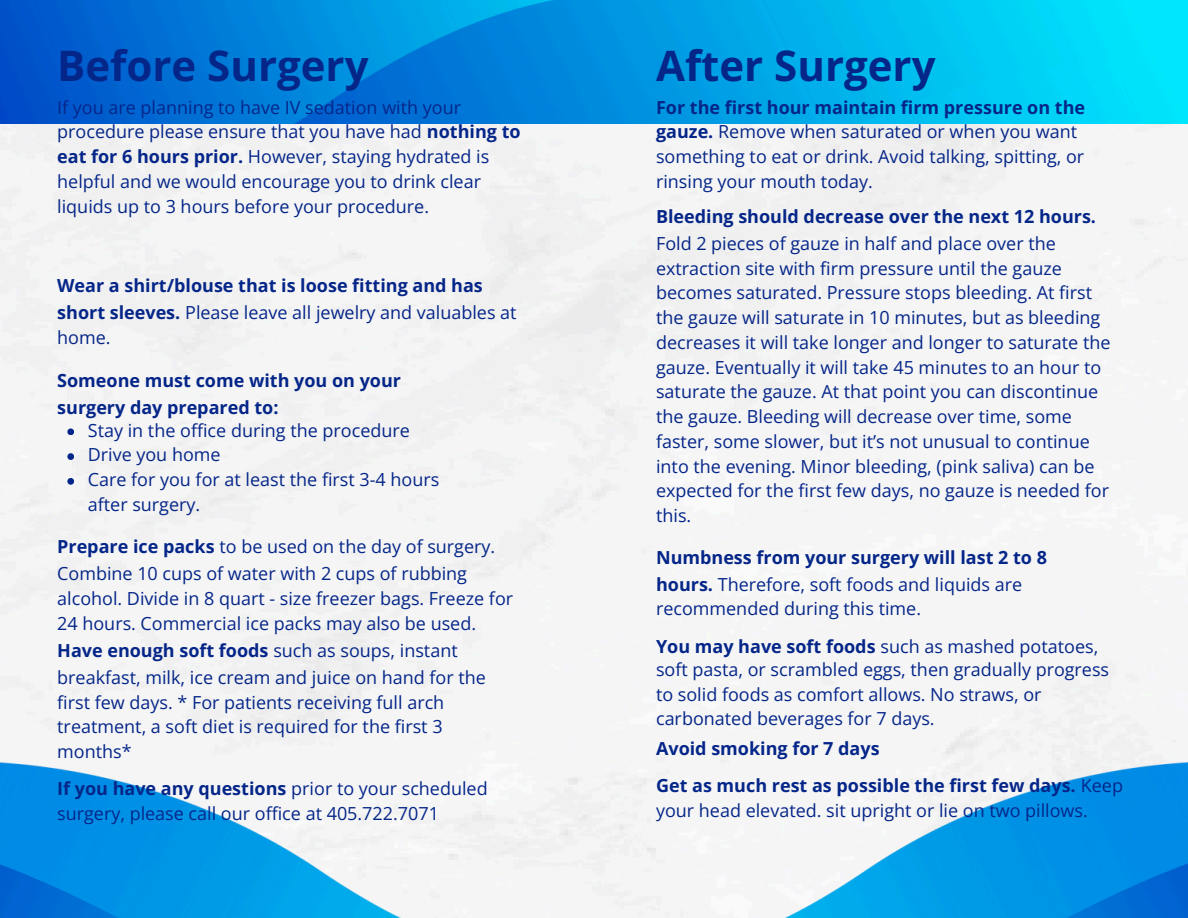
<style>
.page{position:relative;width:1188px;height:918px;background:#fff}
.page>*{position:absolute;margin:0;border:0;box-sizing:border-box;transform-origin:0 0}
.t1{font:700 42px "Open Sans";color:#052689}
.t2{font:18px/24.8px "Open Sans";color:#052689}
.t3{font:700 18px/27px "Open Sans";color:#052689}
.s1{font-weight:700}
.s2{font-weight:400}
</style>
<div class="page">
<img style="left:0;top:0;width:1188px;height:124px">
<img style="left:0;top:762px;width:1188px;height:156px">
<svg style="left:67px;top:428px;width:7px;height:7px"></svg>
<svg style="left:67px;top:453px;width:7px;height:7px"></svg>
<svg style="left:67px;top:478px;width:7px;height:7px"></svg>
<h1 class="t1" style="left:57px;top:36px;width:313px">Before Surgery</h1>
<h1 class="t2" style="left:57px;top:94px;width:465px">If you are planning to have IV sedation with your procedure please ensure that you have had <span class="s1">nothing to eat for 6 hours prior.</span> However, staying hydrated is helpful and we would encourage you to drink clear liquids up to 3 hours before your procedure.</h1>
<h1 class="t3" style="left:57px;top:272px;width:461px">Wear a shirt/blouse that is loose fitting and has short sleeves. <span class="s2">Please leave all jewelry and valuables at</span></h1>
<h1 class="t2" style="left:57px;top:324px;width:55px">home.</h1>
<h1 class="t3" style="left:57px;top:366px;width:345px">Someone must come with you on your surgery day prepared to:</h1>
<h1 class="t2" style="left:88px;top:417px;width:353px">Stay in the office during the procedure<br>Drive you home<br>Care for you for at least the first 3-4 hours after surgery.</h1>
<h1 class="t2" style="left:57px;top:533px;width:439px;line-height:27px"><span class="s1">Prepare ice packs</span> to be used on the day of surgery.<br>Combine 10 cups of water with 2 cups of rubbing</h1>
<h1 class="t2" style="left:57px;top:586px;width:457px">alcohol. Divide in 8 quart - size freezer bags. Freeze for<br>24 hours. Commercial ice packs may also be used.</h1>
<h1 class="t2" style="left:57px;top:637px;width:430px;line-height:27px"><span class="s1">Have enough soft foods</span> such as soups, instant breakfast, milk, ice cream and juice on hand for the</h1>
<h1 class="t2" style="left:57px;top:689px;width:389px;text-align:justify">first few days. * For patients receiving full arch treatment, a soft diet is required for the first 3 months*</h1>
<h1 class="t2" style="left:57px;top:776px;width:432px"><span class="s1">If you have any questions</span> prior to your scheduled surgery, please call our office at 405.722.7071</h1>
<h1 class="t1" style="left:656px;top:36px;width:281px">After Surgery</h1>
<h1 class="t2" style="left:656px;top:94px;width:431px"><span class="s1">For the first hour maintain firm pressure on the gauze.</span> Remove when saturated or when you want something to eat or drink. Avoid talking, spitting, or rinsing your mouth today.</h1>
<h1 class="t3" style="left:656px;top:202px;width:442px">Bleeding should decrease over the next 12 hours.<br><span class="s2">Fold 2 pieces of gauze in half and place over the</span></h1>
<h1 class="t2" style="left:656px;top:255px;width:456px">extraction site with firm pressure until the gauze becomes saturated. Pressure stops bleeding. At first the gauze will saturate in 10 minutes, but as bleeding decreases it will take longer and longer to saturate the gauze. Eventually it will take 45 minutes to an hour to saturate the gauze. At that point you can discontinue the gauze. Bleeding will decrease over time, some faster, some slower, but it’s not unusual to continue into the evening. Minor bleeding, (pink saliva) can be expected for the first few days, no gauze is needed for this.</h1>
<h1 class="t3" style="left:656px;top:543px;width:393px">Numbness from your surgery will last 2 to 8 hours. <span class="s2">Therefore, soft foods and liquids are</span></h1>
<h1 class="t2" style="left:656px;top:590px;width:444px;line-height:37.2px">recommended during this time.<br><span class="s1">You may have soft foods</span> such as mashed potatoes,</h1>
<h1 class="t2" style="left:656px;top:657px;width:455px;line-height:24.2px">soft pasta, or scrambled eggs, then gradually progress to solid foods as comfort allows. No straws, or carbonated beverages for 7 days.</h1>
<h1 class="t3" style="left:656px;top:729px;width:468px;line-height:37.2px">Avoid smoking for 7 days<br>Get as much rest as possible the first few days. <span class="s2">Keep</span></h1>
<h1 class="t2" style="left:656px;top:797px;width:433px">your head elevated. sit upright or lie on two pillows.</h1>
</div>
